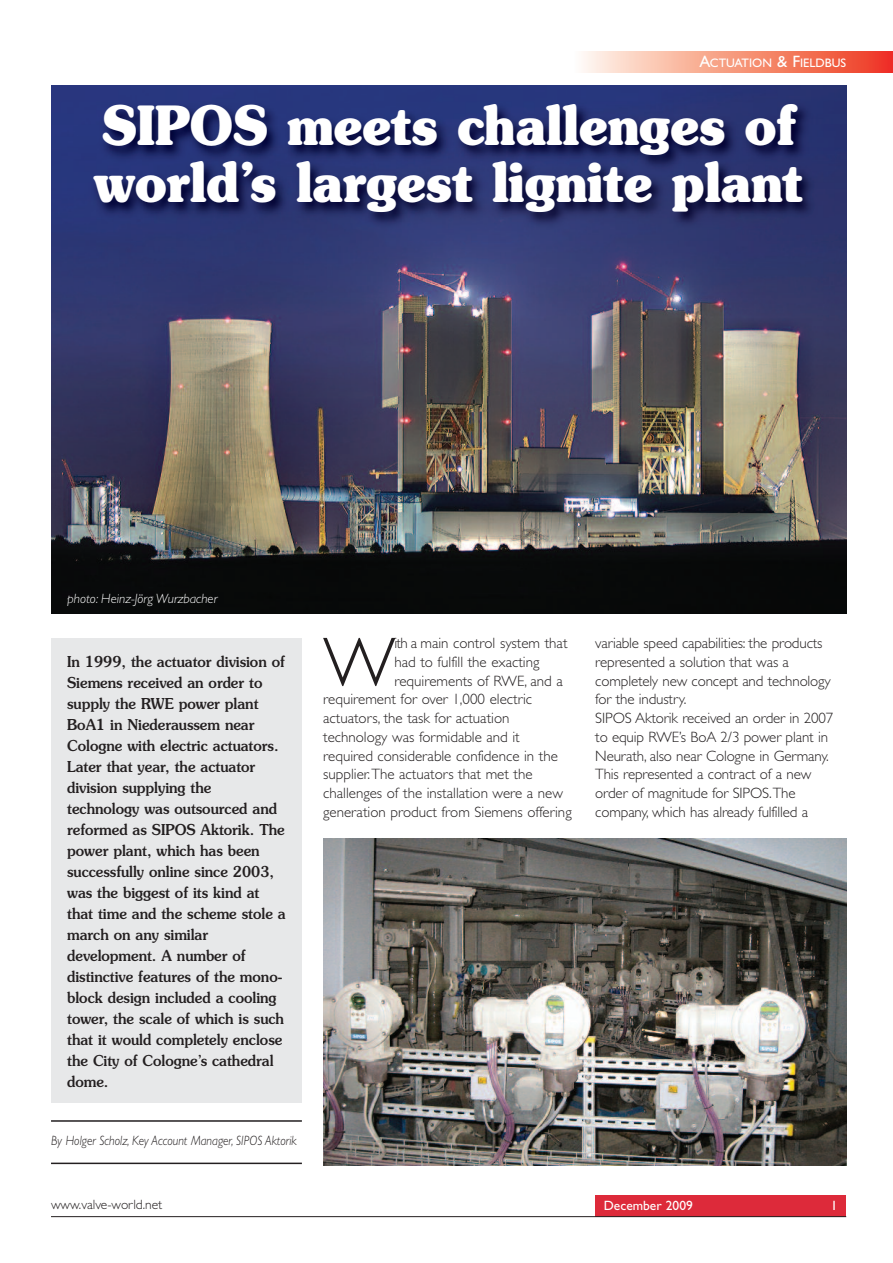
<style>
.page{position:relative;width:893px;height:1263px;background:#fff}
.page>*{position:absolute;margin:0;border:0;box-sizing:border-box;transform-origin:0 0}
.t1{font:300 69.9px "Gill Sans";color:#231f20}
.t2{font:700 54px/57px "Souvenir";color:#fff;scale:.9 1}
.t3{font:300 15px/18.8px "Gill Sans";letter-spacing:-.01em;color:#231f20}
.t4{font:500 15px/21px "Souvenir";color:#231f20;scale:.95 1}
.t5{font:italic 300 13.5px "Gill Sans";color:#231f20;scale:.9 1}
.t6{font:italic 300 13.5px "Gill Sans";color:#fff}
.t7{font:300 13.5px "Gill Sans";color:#231f20}
.t8{font:13.5px "Gill Sans";color:#fff}
.t9{font:12.3px "Gill Sans";color:#fff}
.s1{font-size:16.5px}
</style>
<div class="page">
<img style="left:583px;top:51px;width:310px;height:22px">
<div style="left:595px;top:1195px;width:251px;height:21px;background:#dd2a3a"></div>
<hr style="left:51px;top:1216px;width:795px;height:1px;background:#231f20">
<img style="left:51px;top:85px;width:795px;height:529px">
<img style="left:51px;top:91px;width:796px;height:193px">
<div style="left:51px;top:638px;width:251px;height:465px;background:#e7e8e9"></div>
<img style="left:323px;top:839px;width:523px;height:326px">
<hr style="left:51px;top:1120px;width:251px;height:2px;background:#231f20">
<hr style="left:51px;top:1162px;width:251px;height:2px;background:#231f20">
<p class="t9" style="left:699px;top:58px;width:148px"><span class="s1">A</span>CTUATION <span class="s1">&amp; F</span>IELDBUS</p>
<h2 class="t2" style="left:94px;top:101px;width:789px">SIPOS meets challenges of world’s largest lignite plant</h2>
<p class="t6" style="left:67px;top:593px;width:152px">photo: Heinz-Jörg Wurzbacher</p>
<p class="t4" style="left:67px;top:652px;width:232px">In 1999, the actuator division of<br>Siemens received an order to supply the RWE power plant<br>BoA1 in Niederaussem near<br>Cologne with electric actuators.<br>Later that year, the actuator division supplying the technology was outsourced and reformed as SIPOS Aktorik. The power plant, which has been successfully online since 2003, was the biggest of its kind at that time and the scheme stole a march on any similar development. A number of distinctive features of the mono&shy;block design included a cooling tower, the scale of which is such that it would completely enclose the City of Cologne’s cathedral dome.</p>
<p class="t5" style="left:51px;top:1135px;width:274px">By Holger Scholz, Key Account Manager, SIPOS Aktorik</p>
<h1 class="t1" style="left:323px;top:635px;width:74px">W</h1>
<p class="t3" style="left:394px;top:635px;width:175px">ith a main control system that</p>
<p class="t3" style="left:394px;top:654px;width:147px">had to fulfill the exacting</p>
<p class="t3" style="left:394px;top:673px;width:170px">requirements of RWE, and a</p>
<p class="t3" style="left:323px;top:691px;width:210px">requirement for over 1,000 electric</p>
<p class="t3" style="left:323px;top:710px;width:188px">actuators, the task for actuation</p>
<p class="t3" style="left:323px;top:729px;width:198px">technology was formidable and it</p>
<p class="t3" style="left:323px;top:748px;width:236px">required considerable confidence in the</p>
<p class="t3" style="left:323px;top:766px;width:211px">supplier.The actuators that met the</p>
<p class="t3" style="left:323px;top:785px;width:241px">challenges of the installation were a new</p>
<p class="t3" style="left:323px;top:804px;width:250px">generation product from Siemens offering</p>
<p class="t3" style="left:595px;top:635px;width:240px">variable speed capabilities: the products represented a solution that was a completely new concept and technology for the industry.<br>SIPOS Aktorik received an order in 2007 to equip RWE’s BoA 2/3 power plant in Neurath, also near Cologne in Germany.<br>This represented a contract of a new order of magnitude for SIPOS.The company, which has already fulfilled a</p>
<p class="t7" style="left:51px;top:1199px;width:113px">www.valve-world.net</p>
<p class="t8" style="left:604px;top:1200px;width:91px">December 2009</p>
<p class="t8" style="left:831px;top:1200px;width:8px">1</p>
</div>
